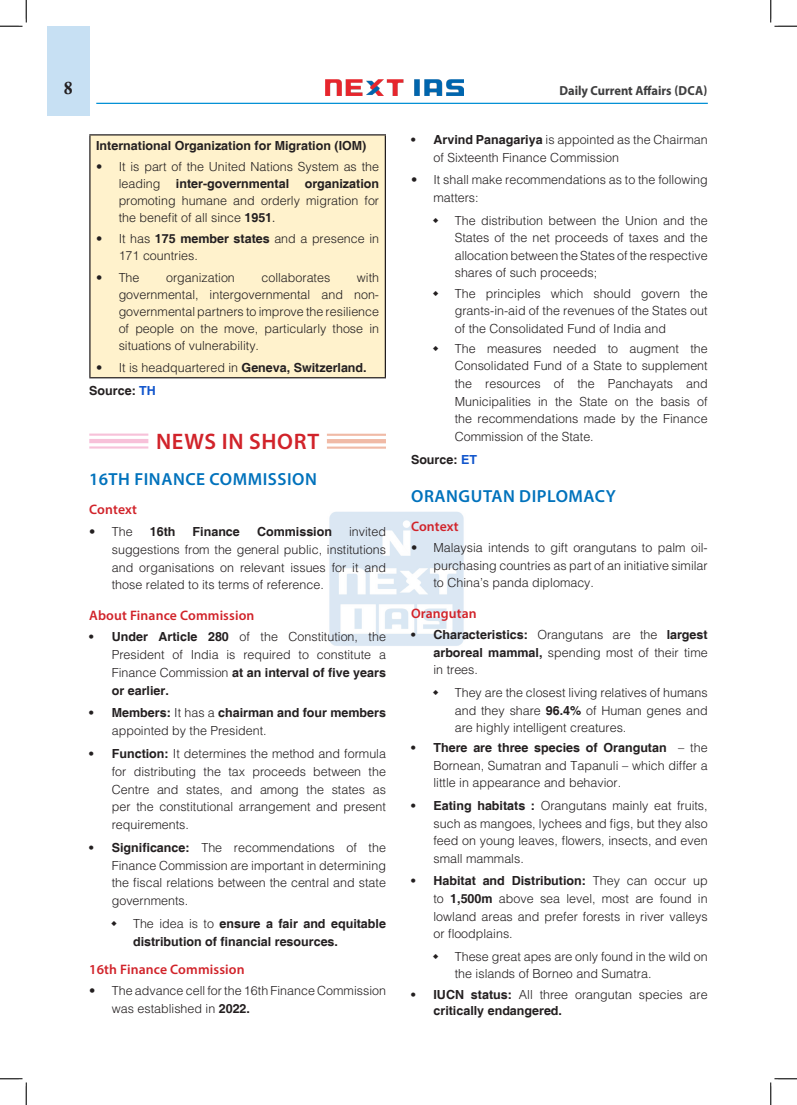
<style>
.page{position:relative;width:797px;height:1105px;background:#fff}
.page>*{position:absolute;margin:0;border:0;box-sizing:border-box;transform-origin:0 0}
.News_In_Short__headi{font:600 22.5px "Myriad Pro";letter-spacing:.03em;color:#d1232a}
.H-1{font:600 17.5px "Myriad Pro";letter-spacing:.03em;color:#0072bc}
.t1{font:17.5px "Calis MT Bol";color:#231f20}
.H-2{font:600 13.75px "Myriad Pro";letter-spacing:.01em;color:#d1232a}
.t2{font:700 13.12px "Myriad Pro";color:#3e3e3f;scale:.95 1}
.t3{font:300 12.5px/17.6px "Helvetica";color:#231f20;text-align:justify}
.body{font:700 12.5px/17.8px "Helvetica";color:#231f20}
.s1{font-weight:700}
.s2{font-family:"Times New Roman";font-weight:400}
.s3{color:#15c}
.s4{font-weight:300}
</style>
<div class="page">
<div style="left:47px;top:26px;width:42px;height:89px;background:#c7e0f3"></div>
<img style="left:325px;top:80px;width:138px;height:15px">
<hr style="left:96px;top:103px;width:611px;height:1px;background:#008fd5">
<img style="left:329px;top:511px;width:135px;height:135px">
<hr style="left:327px;top:434px;width:59px;height:2px;background:#f0baa6">
<hr style="left:327px;top:439px;width:59px;height:4px;background:#f0baa6">
<hr style="left:327px;top:447px;width:59px;height:2px;background:#f0baa6">
<hr style="left:89px;top:434px;width:59px;height:2px;background:#f7c1d9">
<hr style="left:89px;top:439px;width:59px;height:4px;background:#f7c1d9">
<hr style="left:89px;top:446px;width:59px;height:3px;background:#f7c1d9">
<div style="left:90px;top:135px;width:295px;height:243px;background:#fff2cc"></div>
<hr style="left:89px;top:134px;width:297px;height:2px;background:#231f20">
<hr style="left:89px;top:377px;width:297px;height:1px;background:#231f20">
<hr style="left:89px;top:136px;width:2px;height:241px;background:#231f20">
<hr style="left:385px;top:136px;width:1px;height:241px;background:#231f20">
<svg style="left:0;top:0;width:27px;height:27px"></svg>
<svg style="left:0;top:1078px;width:27px;height:27px"></svg>
<svg style="left:770px;top:0;width:27px;height:27px"></svg>
<svg style="left:770px;top:1078px;width:27px;height:27px"></svg>
<h2 class="t1" style="left:64px;top:78px;width:10px">8</h2>
<p class="t2" style="left:559px;top:82px;width:157px">Daily Current Affairs (DCA)</p>
<p class="body" style="left:96px;top:138px;width:272px">International Organization for Migration (IOM)</p>
<p class="t3" style="left:119px;top:158px;width:262px;line-height:16.9px;text-indent:-22px">• It is part of the United Nations System as the leading <span class="s1">inter-governmental organization </span>promoting humane and orderly migration for the benefit of all since <span class="s1">1951</span><span class="s2">.</span></p>
<p class="t3" style="left:119px;top:230px;width:262px;line-height:16.9px;text-indent:-22px">• It has <span class="s1">175 member states</span> and a presence in<br>171 countries.</p>
<p class="t3" style="left:96px;top:268px;width:45px">• The</p>
<p class="t3" style="left:166px;top:268px;width:70px">organization</p>
<p class="t3" style="left:261px;top:268px;width:70px">collaborates</p>
<p class="t3" style="left:119px;top:269px;width:262px;line-height:16.9px;text-indent:238px">with governmental, intergovernmental and non&shy;governmental partners to improve the resilience of people on the move, particularly those in situations of vulnerability.</p>
<p class="t3" style="left:96px;top:358px;width:272px">• It is headquartered in <span class="s1">Geneva, Switzerland.</span></p>
<p class="body" style="left:89px;top:382px;width:68px">Source: <span class="s3">TH</span></p>
<p class="News_In_Short__headi" style="left:156px;top:427px;width:165px">NEWS IN SHORT</p>
<p class="H-1" style="left:89px;top:468px;width:229px">16TH FINANCE COMMISSION</p>
<p class="H-2" style="left:89px;top:501px;width:49px">Context</p>
<p class="t3" style="left:89px;top:522px;width:45px">• The</p>
<p class="body" style="left:150px;top:523px;width:27px">16th</p>
<p class="body" style="left:193px;top:523px;width:49px">Finance</p>
<p class="body" style="left:257px;top:523px;width:77px">Commission</p>
<p class="t3" style="left:112px;top:522px;width:276px;text-indent:237px">invited suggestions from the general public, institutions and organisations on relevant issues for it and those related to its terms of reference.</p>
<p class="H-2" style="left:89px;top:606px;width:167px">About Finance Commission</p>
<p class="t3" style="left:112px;top:628px;width:276px;text-indent:-22px"><span class="s1">• Under Article 280</span> of the Constitution, the President of India is required to constitute a Finance Commission <span class="s1">at an interval of five years or earlier.</span></p>
<p class="body" style="left:112px;top:705px;width:276px;text-indent:-22px">• Members: <span class="s4">It has a</span> chairman and four members <span class="s4">appointed by the President.</span></p>
<p class="t3" style="left:112px;top:744px;width:276px;text-indent:-22px"><span class="s1">• Function:</span> It determines the method and formula for distributing the tax proceeds between the Centre and states, and among the states as per the constitutional arrangement and present requirements.</p>
<p class="t3" style="left:112px;top:838px;width:276px;text-indent:-22px"><span class="s1">• Significance:</span> The recommendations of the Finance Commission are important in determining the fiscal relations between the central and state governments.</p>
<p class="body" style="left:133px;top:915px;width:254px"><span class="s4">The idea is to</span> ensure a fair and equitable distribution of financial resources.</p>
<p class="H-2" style="left:89px;top:960px;width:157px">16th Finance Commission</p>
<p class="t3" style="left:112px;top:981px;width:276px;text-indent:-22px">• The advance cell for the 16th Finance Commission was established in <span class="s1">2022.</span></p>
<p class="t3" style="left:433px;top:131px;width:276px;text-indent:-22px"><span class="s1">• Arvind Panagariya</span> is appointed as the Chairman of Sixteenth Finance Commission</p>
<p class="t3" style="left:433px;top:171px;width:276px;text-indent:-22px">• It shall make recommendations as to the following matters:</p>
<p class="t3" style="left:455px;top:211px;width:254px">The distribution between the Union and the States of the net proceeds of taxes and the allocation between the States of the respective shares of such proceeds;</p>
<p class="t3" style="left:455px;top:284px;width:254px">The principles which should govern the grants-in-aid of the revenues of the States out of the Consolidated Fund of India and</p>
<p class="t3" style="left:455px;top:339px;width:254px">The measures needed to augment the Consolidated Fund of a State to supplement the resources of the Panchayats and Municipalities in the State on the basis of the recommendations made by the Finance Commission of the State.</p>
<p class="body" style="left:411px;top:451px;width:67px">Source: <span class="s3">ET</span></p>
<p class="H-1" style="left:411px;top:485px;width:206px">ORANGUTAN DIPLOMACY</p>
<p class="H-2" style="left:411px;top:517px;width:49px">Context</p>
<p class="t3" style="left:433px;top:539px;width:276px;text-indent:-22px">• Malaysia intends to gift orangutans to palm oil&shy;purchasing countries as part of an initiative similar to China’s panda diplomacy.</p>
<p class="H-2" style="left:411px;top:604px;width:67px">Orangutan</p>
<p class="t3" style="left:433px;top:625px;width:276px;text-indent:-22px"><span class="s1">• Characteristics:</span> Orangutans are the <span class="s1">largest arboreal mammal,</span> spending most of their time in trees.</p>
<p class="t3" style="left:455px;top:683px;width:254px">They are the closest living relatives of humans and they share <span class="s1">96.4%</span> of Human genes and are highly intelligent creatures.</p>
<p class="t3" style="left:433px;top:739px;width:276px;text-indent:-22px"><span class="s1">• There are three species of Orangutan</span> – the Bornean, Sumatran and Tapanuli – which differ a little in appearance and behavior.</p>
<p class="t3" style="left:433px;top:796px;width:276px;text-indent:-22px"><span class="s1">• Eating habitats :</span> Orangutans mainly eat fruits, such as mangoes, lychees and figs, but they also feed on young leaves, flowers, insects, and even small mammals.</p>
<p class="t3" style="left:433px;top:872px;width:276px;text-indent:-22px"><span class="s1">• Habitat and Distribution:</span> They can occur up to <span class="s1">1,500m</span> above sea level, most are found in lowland areas and prefer forests in river valleys or floodplains.</p>
<p class="t3" style="left:455px;top:947px;width:254px">These great apes are only found in the wild on the islands of Borneo and Sumatra.</p>
<p class="body" style="left:433px;top:986px;width:276px;line-height:16.9px;text-indent:-22px">• IUCN status: <span class="s4">All three orangutan species are </span>critically endangered.</p>
</div>
